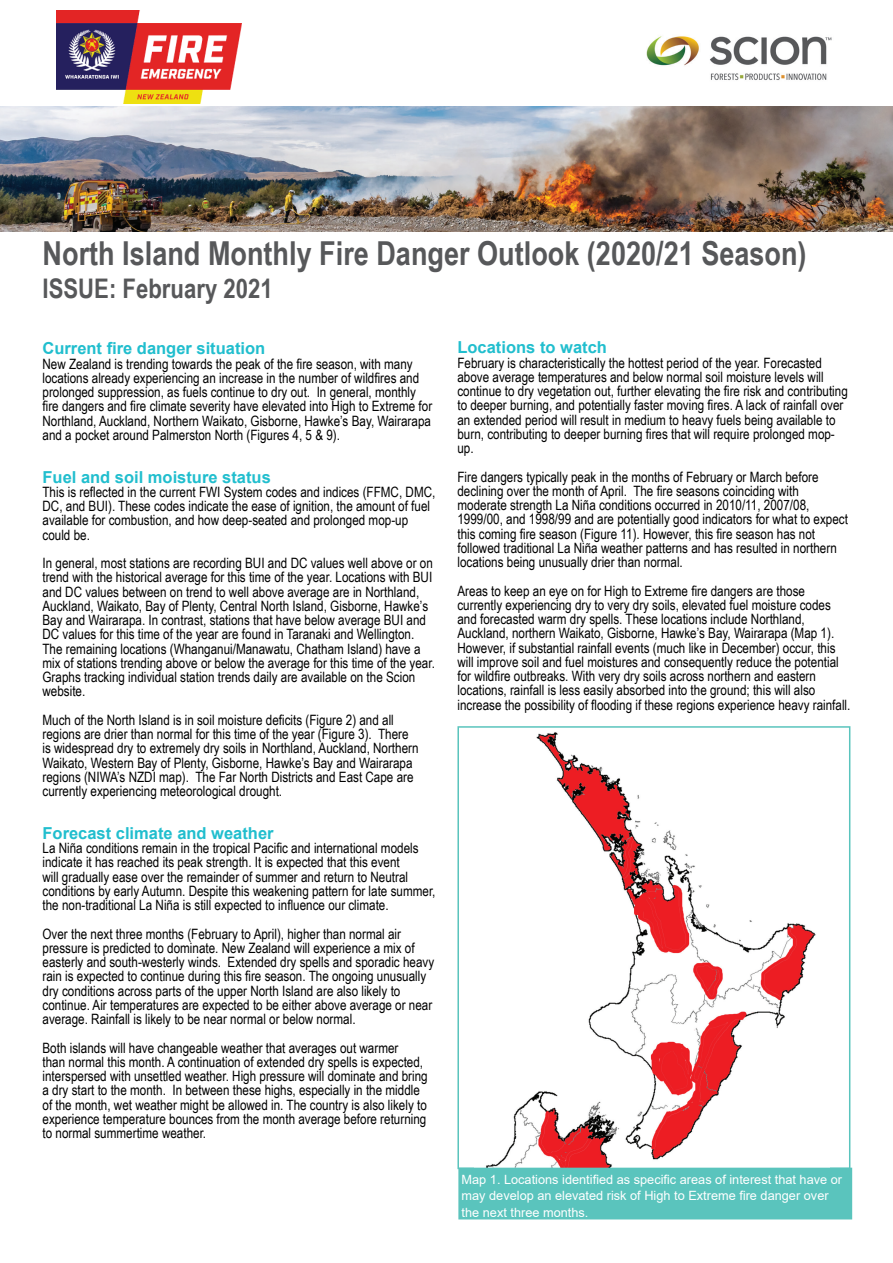
<style>
.page{position:relative;width:893px;height:1263px;background:#fff}
.page>*{position:absolute;margin:0;border:0;box-sizing:border-box;transform-origin:0 0}
.t1{font:700 33px "Arial Narrow";color:#57585a}
.t2{font:700 27px "Arial Narrow";color:#57585a}
.t3{font:700 16.5px "Arial";color:#21bece}
.t4{font:14.25px/14.2px "Arial Narrow";color:#000}
.t5{font:12.75px/16.5px "Arial";color:#fff}
</style>
<div class="page">
<img style="left:0;top:106px;width:893px;height:126px">
<img style="left:57px;top:11px;width:185px;height:93px">
<img style="left:646px;top:36px;width:186px;height:45px">
<div style="left:457px;top:726px;width:393px;height:443px;border:2px solid #5ac4bd"></div>
<img style="left:475px;top:732px;width:354px;height:436px">
<div style="left:458px;top:1168px;width:394px;height:51px;background:#5ac4bd"></div>
<h1 class="t1" style="left:43px;top:229px;width:765px">North Island Monthly Fire Danger Outlook (2020/21 Season)</h1>
<h2 class="t2" style="left:43px;top:268px;width:232px">ISSUE: February 2021</h2>
<p class="t3" style="left:43px;top:337px;width:224px">Current fire danger situation</p>
<p class="t4" style="left:43px;top:356px;width:391px">New Zealand is trending towards the peak of the fire season, with many locations already experiencing an increase in the number of wildfires and prolonged suppression, as fuels continue to dry out. In general, monthly fire dangers and fire climate severity have elevated into High to Extreme for Northland, Auckland, Northern Waikato, Gisborne, Hawke’s Bay, Wairarapa and a pocket around Palmerston North (Figures 4, 5 &amp; 9).</p>
<p class="t3" style="left:43px;top:465px;width:230px">Fuel and soil moisture status</p>
<p class="t4" style="left:43px;top:484px;width:394px">This is reflected in the current FWI System codes and indices (FFMC, DMC, DC, and BUI). These codes indicate the ease of ignition, the amount of fuel available for combustion, and how deep-seated and prolonged mop-up could be.</p>
<p class="t4" style="left:43px;top:555px;width:394px">In general, most stations are recording BUI and DC values well above or on trend with the historical average for this time of the year. Locations with BUI and DC values between on trend to well above average are in Northland, Auckland, Waikato, Bay of Plenty, Central North Island, Gisborne, Hawke’s Bay and Wairarapa. In contrast, stations that have below average BUI and DC values for this time of the year are found in Taranaki and Wellington.<br>The remaining locations (Whanganui/Manawatu, Chatham Island) have a mix of stations trending above or below the average for this time of the year.<br>Graphs tracking individual station trends daily are available on the Scion website.</p>
<p class="t4" style="left:43px;top:712px;width:378px">Much of the North Island is in soil moisture deficits (Figure 2) and all regions are drier than normal for this time of the year (Figure 3). There is widespread dry to extremely dry soils in Northland, Auckland, Northern Waikato, Western Bay of Plenty, Gisborne, Hawke’s Bay and Wairarapa regions (NIWA’s NZDI map). The Far North Districts and East Cape are currently experiencing meteorological drought.</p>
<p class="t3" style="left:43px;top:821px;width:233px">Forecast climate and weather</p>
<p class="t4" style="left:43px;top:840px;width:395px">La Niña conditions remain in the tropical Pacific and international models indicate it has reached its peak strength. It is expected that this event<br>will gradually ease over the remainder of summer and return to Neutral conditions by early Autumn. Despite this weakening pattern for late summer, the non-traditional La Niña is still expected to influence our climate.</p>
<p class="t4" style="left:43px;top:926px;width:393px">Over the next three months (February to April), higher than normal air pressure is predicted to dominate. New Zealand will experience a mix of easterly and south-westerly winds. Extended dry spells and sporadic heavy rain is expected to continue during this fire season. The ongoing unusually dry conditions across parts of the upper North Island are also likely to continue. Air temperatures are expected to be either above average or near average. Rainfall is likely to be near normal or below normal.</p>
<p class="t4" style="left:43px;top:1040px;width:387px">Both islands will have changeable weather that averages out warmer<br>than normal this month. A continuation of extended dry spells is expected, interspersed with unsettled weather. High pressure will dominate and bring a dry start to the month. In between these highs, especially in the middle of the month, wet weather might be allowed in. The country is also likely to experience temperature bounces from the month average before returning to normal summertime weather.</p>
<p class="t3" style="left:457px;top:336px;width:151px">Locations to watch</p>
<p class="t4" style="left:457px;top:355px;width:392px">February is characteristically the hottest period of the year. Forecasted above average temperatures and below normal soil moisture levels will continue to dry vegetation out, further elevating the fire risk and contributing to deeper burning, and potentially faster moving fires. A lack of rainfall over an extended period will result in medium to heavy fuels being available to burn, contributing to deeper burning fires that will require prolonged mop&shy;up.</p>
<p class="t4" style="left:457px;top:469px;width:392px">Fire dangers typically peak in the months of February or March before declining over the month of April. The fire seasons coinciding with moderate strength La Niña conditions occurred in 2010/11, 2007/08, 1999/00, and 1998/99 and are potentially good indicators for what to expect this coming fire season (Figure 11). However, this fire season has not followed traditional La Niña weather patterns and has resulted in northern locations being unusually drier than normal.</p>
<p class="t4" style="left:457px;top:583px;width:394px">Areas to keep an eye on for High to Extreme fire dangers are those currently experiencing dry to very dry soils, elevated fuel moisture codes and forecasted warm dry spells. These locations include Northland, Auckland, northern Waikato, Gisborne, Hawke’s Bay, Wairarapa (Map 1).<br>However, if substantial rainfall events (much like in December) occur, this will improve soil and fuel moistures and consequently reduce the potential for wildfire outbreaks. With very dry soils across northern and eastern locations, rainfall is less easily absorbed into the ground; this will also increase the possibility of flooding if these regions experience heavy rainfall.</p>
<p class="t5" style="left:462px;top:1171px;width:382px">Map 1. Locations identified as specific areas of interest that have or may develop an elevated risk of High to Extreme fire danger over the next three months.</p>
</div>
